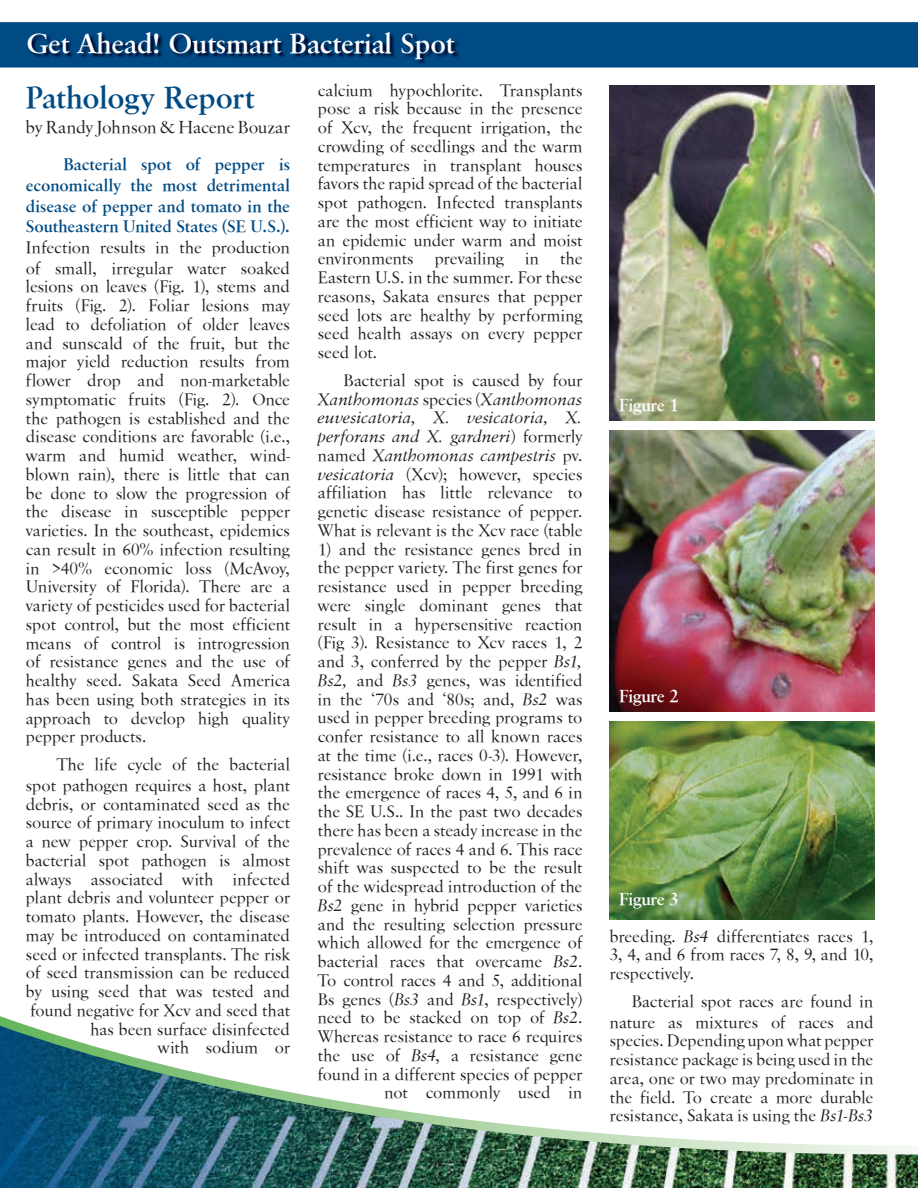
<style>
.page{position:relative;width:918px;height:1188px;background:#fff}
.page>*{position:absolute;margin:0;border:0;box-sizing:border-box;transform-origin:0 0}
.t1{font:700 31.5px "Savoy";letter-spacing:-.005em;color:#004b84}
.t2{font:700 28.5px "Savoy";color:#fff}
.t3{font:18px "Savoy";color:#231f20}
.t4{font:700 18px "Savoy";letter-spacing:-.02em;color:#fff}
.t5{font:17.25px/18.8px "Savoy";letter-spacing:.005em;color:#231f20;text-align:justify}
.t6{font:700 17.25px/20.7px "Savoy";letter-spacing:.005em;color:#004b84;text-align:justify}
.s1{font-style:italic}
</style>
<div class="page">
<img style="left:0;top:1154px;width:918px;height:34px">
<svg style="left:0;top:1016px;width:918px;height:138px"></svg>
<div style="left:0;top:22px;width:918px;height:46px;background:#004b84"></div>
<img style="left:28px;top:33px;width:433px;height:31px">
<img style="left:610px;top:86px;width:265px;height:335px">
<img style="left:610px;top:431px;width:265px;height:281px">
<img style="left:610px;top:722px;width:265px;height:197px">
<h2 class="t2" style="left:26px;top:28px;width:430px">Get Ahead! Outsmart Bacterial Spot</h2>
<h1 class="t1" style="left:26px;top:80px;width:230px">Pathology Report</h1>
<p class="t3" style="left:26px;top:117px;width:265px">by Randy Johnson &amp; Hacene Bouzar</p>
<p class="t6" style="left:26px;top:154px;width:266px;text-indent:37px">Bacterial spot of pepper is economically the most detrimental disease of pepper and tomato in the Southeastern United States (SE U.S.).</p>
<p class="t5" style="left:26px;top:237px;width:265px;line-height:20.7px">Infection results in the production of small, irregular water soaked</p>
<p class="t5" style="left:26px;top:277px;width:266px">lesions on leaves (Fig. 1), stems and fruits (Fig. 2). Foliar lesions may lead to defoliation of older leaves and sunscald of the fruit, but the major yield reduction results from flower drop and non-marketable symptomatic fruits (Fig. 2). Once the pathogen is established and the disease conditions are favorable (i.e., warm and humid weather, wind&shy;blown rain), there is little that can be done to slow the progression of the disease in susceptible pepper varieties. In the southeast, epidemics can result in 60% infection resulting in &gt;40% economic loss (McAvoy, University of Florida). There are a variety of pesticides used for bacterial spot control, but the most efficient means of control is introgression of resistance genes and the use of healthy seed. Sakata Seed America has been using both strategies in its approach to develop high quality pepper products.</p>
<p class="t5" style="left:26px;top:754px;width:265px;line-height:20.7px;text-align:right">The life cycle of the bacterial spot pathogen requires a host, plant</p>
<p class="t5" style="left:26px;top:795px;width:266px;text-align:right">debris, or contaminated seed as the source of primary inoculum to infect a new pepper crop. Survival of the bacterial spot pathogen is almost always associated with infected plant debris and volunteer pepper or tomato plants. However, the disease may be introduced on contaminated seed or infected transplants. The risk of seed transmission can be reduced by using seed that was tested and found negative for Xcv and seed that has been surface disinfected<br>with sodium or</p>
<p class="t5" style="left:318px;top:81px;width:266px">calcium hypochlorite. Transplants pose a risk because in the presence of Xcv, the frequent irrigation, the crowding of seedlings and the warm temperatures in transplant houses favors the rapid spread of the bacterial spot pathogen. Infected transplants are the most efficient way to initiate an epidemic under warm and moist environments prevailing in the Eastern U.S. in the summer. For these reasons, Sakata ensures that pepper seed lots are healthy by performing seed health assays on every pepper seed lot.</p>
<p class="t5" style="left:318px;top:371px;width:266px;text-indent:26px">Bacterial spot is caused by four <span class="s1">Xanthomonas</span> species (<span class="s1">Xanthomonas euvesicatoria, X. vesicatoria, X. perforans and X. gardneri</span>) formerly named <span class="s1">Xanthomonas campestris</span> pv. <span class="s1">vesicatoria</span> (Xcv); however, species affiliation has little relevance to genetic disease resistance of pepper.<br>What is relevant is the Xcv race (table</p>
<p class="t5" style="left:318px;top:540px;width:266px;text-align:right">1) and the resistance genes bred in the pepper variety. The first genes for resistance used in pepper breeding were single dominant genes that result in a hypersensitive reaction (Fig 3). Resistance to Xcv races 1, 2 and 3, conferred by the pepper <span class="s1">Bs1, Bs2,</span> and <span class="s1">Bs3</span> genes, was identified in the ‘70s and ‘80s; and, <span class="s1">Bs2</span> was used in pepper breeding programs to confer resistance to all known races at the time (i.e., races 0-3). However, resistance broke down in 1991 with the emergence of races 4, 5, and 6 in the SE U.S.. In the past two decades there has been a steady increase in the prevalence of races 4 and 6. This race shift was suspected to be the result of the widespread introduction of the <span class="s1">Bs2</span> gene in hybrid pepper varieties and the resulting selection pressure which allowed for the emergence of bacterial races that overcame <span class="s1">Bs2</span>.<br>To control races 4 and 5, additional Bs genes (<span class="s1">Bs3</span> and <span class="s1">Bs1</span>, respectively) need to be stacked on top of <span class="s1">Bs2</span>.<br>Whereas resistance to race 6 requires the use of <span class="s1">Bs4</span>, a resistance gene found in a different species of pepper not commonly used in</p>
<p class="t4" style="left:619px;top:395px;width:61px">Figure 1</p>
<p class="t4" style="left:619px;top:686px;width:61px">Figure 2</p>
<p class="t4" style="left:619px;top:889px;width:61px">Figure 3</p>
<p class="t5" style="left:610px;top:927px;width:265px">breeding. <span class="s1">Bs4</span> differentiates races 1, 3, 4, and 6 from races 7, 8, 9, and 10, respectively.</p>
<p class="t5" style="left:610px;top:991px;width:265px;line-height:20.7px;text-align:right">Bacterial spot races are found in nature as mixtures of races and</p>
<p class="t5" style="left:610px;top:1031px;width:265px">species. Depending upon what pepper resistance package is being used in the area, one or two may predominate in the field. To create a more durable resistance, Sakata is using the <span class="s1">Bs1-Bs3</span></p>
</div>
